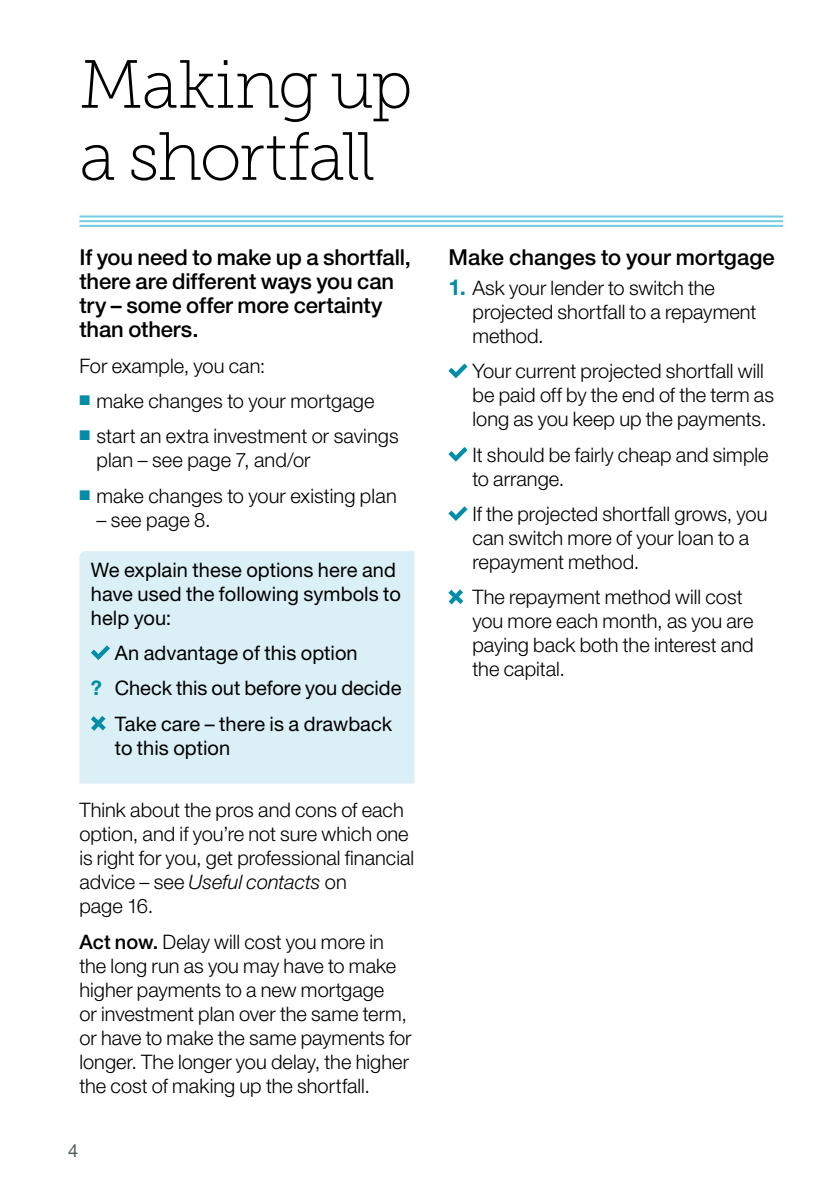
<style>
.page{position:relative;width:840px;height:1191px;background:#fff}
.page>*{position:absolute;margin:0;border:0;box-sizing:border-box;transform-origin:0 0}
.t1{font:68px/72px "Museo Slab 100";letter-spacing:-.02em;color:#000}
.t2{font:500 22px/24px "Helvetica Neue LT Std";letter-spacing:-.005em;color:#000}
.t3{font:300 20px/24px "Helvetica Neue LT Std";color:#000}
.t4{font:20px/24px "Helvetica Neue LT Std";letter-spacing:.005em;color:#000}
.t5{font:18px "Helvetica Neue LT Std";color:#4c5b52}
.s1{color:#008da8}
.s2{font-weight:700;color:#008da8}
.s3{font-style:italic}
.s4{font-weight:500}
.s5{font-weight:700;font-size:22px;color:#008da8}
</style>
<div class="page">
<div style="left:79px;top:551px;width:335px;height:232px;background:#dbf0f6"></div>
<svg style="left:91px;top:645px;width:19px;height:15px"></svg>
<svg style="left:86px;top:711px;width:24px;height:24px"></svg>
<svg style="left:448px;top:363px;width:19px;height:15px"></svg>
<svg style="left:448px;top:447px;width:19px;height:15px"></svg>
<svg style="left:448px;top:506px;width:19px;height:15px"></svg>
<svg style="left:448px;top:589px;width:16px;height:16px"></svg>
<hr style="left:79px;top:215px;width:703px;height:2px;background:#70cde3">
<hr style="left:79px;top:220px;width:703px;height:2px;background:#70cde3">
<hr style="left:79px;top:225px;width:703px;height:2px;background:#70cde3">
<h1 class="t1" style="left:79px;top:49px;width:335px">Making up a shortfall</h1>
<p class="t2" style="left:79px;top:245px;width:333px">If you need to make up a shortfall, there are different ways you can try – some offer more certainty than others.</p>
<p class="t3" style="left:79px;top:353px;width:187px">For example, you can:</p>
<p class="t3" style="left:79px;top:388px;width:296px"><span class="s1">■</span> make changes to your mortgage</p>
<p class="t3" style="left:96px;top:424px;width:303px;text-indent:-17px"><span class="s1">■</span> start an extra investment or savings plan – see page 7, and/or</p>
<p class="t3" style="left:79px;top:483px;width:318px"><span class="s1">■</span> make changes to your existing plan</p>
<p class="t3" style="left:96px;top:507px;width:116px">– see page 8.</p>
<p class="t4" style="left:91px;top:557px;width:311px">We explain these options here and have used the following symbols to help you:</p>
<p class="t4" style="left:115px;top:640px;width:244px">An advantage of this option</p>
<p class="t4" style="left:91px;top:676px;width:312px"><span class="s2">?</span> Check this out before you decide</p>
<p class="t4" style="left:115px;top:711px;width:279px">Take care – there is a drawback</p>
<p class="t4" style="left:115px;top:735px;width:117px">to this option</p>
<p class="t3" style="left:79px;top:797px;width:336px">Think about the pros and cons of each option, and if you’re not sure which one is right for you, get professional financial advice – see <span class="s3">Useful contacts</span> on<br>page 16.</p>
<p class="t3" style="left:79px;top:929px;width:333px"><span class="s4">Act now.</span> Delay will cost you more in the long run as you may have to make higher payments to a new mortgage<br>or investment plan over the same term, or have to make the same payments for longer. The longer you delay, the higher the cost of making up the shortfall.</p>
<p class="t5" style="left:68px;top:1139px;width:12px">4</p>
<p class="t2" style="left:448px;top:245px;width:328px">Make changes to your mortgage</p>
<p class="t3" style="left:472px;top:275px;width:285px;text-indent:-24px"><span class="s5">1.</span> Ask your lender to switch the projected shortfall to a repayment method.</p>
<p class="t3" style="left:472px;top:359px;width:303px">Your current projected shortfall will be paid off by the end of the term as long as you keep up the payments.</p>
<p class="t3" style="left:472px;top:442px;width:297px">It should be fairly cheap and simple to arrange.</p>
<p class="t3" style="left:472px;top:501px;width:296px">If the projected shortfall grows, you can switch more of your loan to a repayment method.</p>
<p class="t3" style="left:472px;top:585px;width:282px">The repayment method will cost you more each month, as you are paying back both the interest and the capital.</p>
</div>
